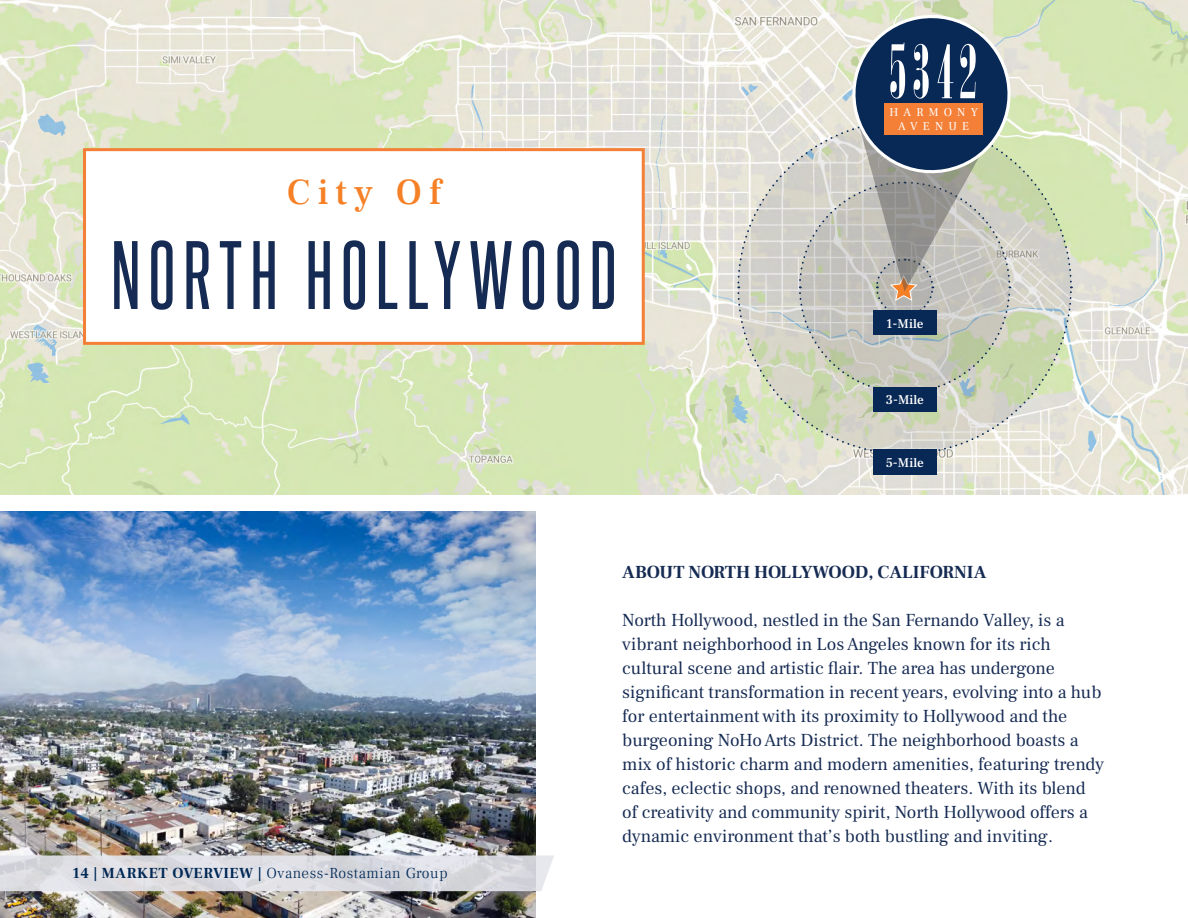
<style>
.page{position:relative;width:1188px;height:918px;background:#fff}
.page>*{position:absolute;margin:0;border:0;box-sizing:border-box;transform-origin:0 0}
.t1{font:82.5px "Steelfish Rg";letter-spacing:.1em;color:#162b53}
.t2{font:73.5px "Onyx";color:#fff;scale:.84 1}
.t3{font:500 36px "Frank Ruhl Libre";letter-spacing:.2em;color:#f58026}
.t4{font:18px/24px "Frank Ruhl Libre";color:#162b53}
.t5{font:700 18px "Frank Ruhl Libre";color:#162b53}
.t6{font:300 15px "Frank Ruhl Libre";letter-spacing:.04em;color:#002855}
.t7{font:500 13.2px "Frank Ruhl Libre";color:#fff}
.t8{font:11.7px/14.1px "Frank Ruhl Libre";letter-spacing:.45em;color:#fff;text-align:center}
.s1{font-weight:700}
</style>
<div class="page">
<img style="left:0;top:0;width:1188px;height:495px">
<div style="left:873px;top:449px;width:63px;height:26px;background:#082855"></div>
<svg style="left:736px;top:10px;width:337px;height:446px;background:#b8beb5"></svg>
<div style="left:83px;top:148px;width:562px;height:197px;background:#fff;border:3px solid #f47f37"></div>
<img style="left:0;top:771px;width:536px;height:147px">
<img style="left:0;top:511px;width:536px;height:260px">
<div style="left:884px;top:103px;width:99px;height:32px;background:#f47f37"></div>
<svg style="left:0;top:856px;width:554px;height:35px;background:#dbdce2"></svg>
<h3 class="t3" style="left:287px;top:170px;width:155px">City Of</h3>
<h1 class="t1" style="left:111px;top:225px;width:507px">NORTH HOLLYWOOD</h1>
<h2 class="t2" style="left:889px;top:30px;width:106px">5342</h2>
<p class="t8" style="left:889px;top:105px;width:90px">HARMONY<br>AVENUE</p>
<p class="t7" style="left:886px;top:315px;width:39px">1-Mile</p>
<p class="t7" style="left:886px;top:391px;width:40px">3-Mile</p>
<p class="t7" style="left:886px;top:454px;width:40px">5-Mile</p>
<p class="t6" style="left:73px;top:864px;width:377px"><span class="s1">14 | MARKET OVERVIEW |</span> Ovaness-Rostamian Group</p>
<p class="t5" style="left:622px;top:561px;width:366px">ABOUT NORTH HOLLYWOOD, CALIFORNIA</p>
<p class="t4" style="left:622px;top:608px;width:483px">North Hollywood, nestled in the San Fernando Valley, is a vibrant neighborhood in Los Angeles known for its rich cultural scene and artistic flair. The area has undergone significant transformation in recent years, evolving into a hub for entertainment with its proximity to Hollywood and the burgeoning NoHo Arts District. The neighborhood boasts a mix of historic charm and modern amenities, featuring trendy cafes, eclectic shops, and renowned theaters. With its blend of creativity and community spirit, North Hollywood offers a dynamic environment that’s both bustling and inviting.</p>
</div>
